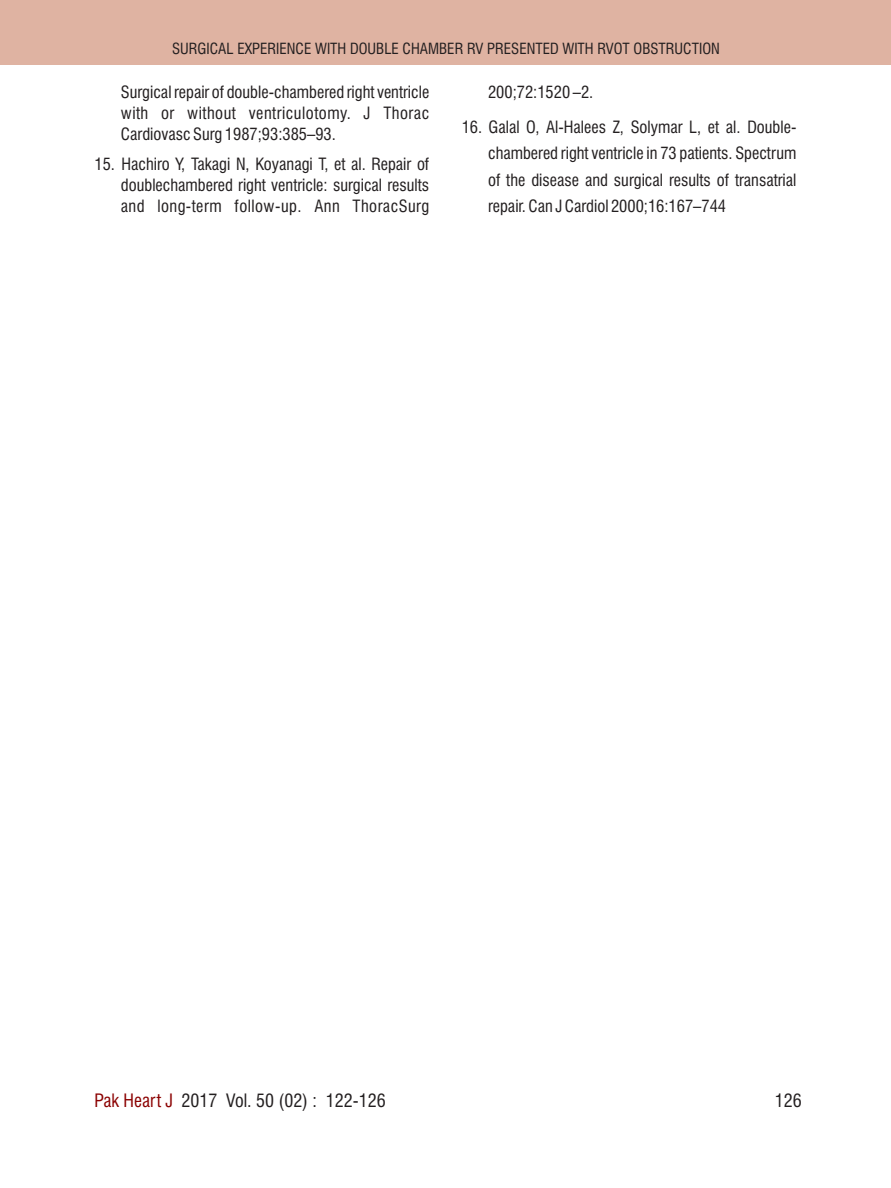
<style>
.page{position:relative;width:891px;height:1188px;background:#fff}
.page>*{position:absolute;margin:0;border:0;box-sizing:border-box;transform-origin:0 0}
.t1{font:condensed 18px "Swiss 721 BT";color:#231f20}
.t2{font:condensed 16.5px/21.1px "Swiss 721 BT";color:#231f20}
.t3{font:condensed 16.5px "Swiss 721 BT";letter-spacing:.03em;color:#231f20}
.t4{font:condensed 15px "Swiss 721 BT";color:#231f20}
.s1{color:#8b0202}
</style>
<div class="page">
<div style="left:0;top:0;width:891px;height:65px;background:#dfb3a2"></div>
<p class="t4" style="left:172px;top:42px;width:549px">SURGICAL EXPERIENCE WITH DOUBLE CHAMBER RV PRESENTED WITH RVOT OBSTRUCTION</p>
<p class="t2" style="left:121px;top:83px;width:310px">Surgical repair of double-chambered right ventricle</p>
<p class="t2" style="left:488px;top:83px;width:107px">200;72:1520 –2.</p>
<p class="t3" style="left:121px;top:106px;width:310px">with or without ventriculotomy. J Thorac</p>
<p class="t2" style="left:462px;top:118px;width:336px">16. Galal O, Al-Halees Z, Solymar L, et al. Double-</p>
<p class="t2" style="left:121px;top:125px;width:217px">Cardiovasc Surg 1987;93:385–93.</p>
<p class="t2" style="left:94px;top:155px;width:336px">15. Hachiro Y, Takagi N, Koyanagi T, et al. Repair of</p>
<p class="t2" style="left:121px;top:176px;width:310px">doublechambered right ventricle: surgical results and long-term follow-up. Ann ThoracSurg</p>
<p class="t2" style="left:488px;top:144px;width:310px">chambered right ventricle in 73 patients. Spectrum</p>
<p class="t2" style="left:488px;top:171px;width:310px">of the disease and surgical results of transatrial</p>
<p class="t2" style="left:488px;top:197px;width:240px">repair. Can J Cardiol 2000;16:167–744</p>
<p class="t1" style="left:94px;top:1094px;width:293px"><span class="s1">Pak Heart J</span> 2017 Vol. 50 (02) : 122-126</p>
<p class="t1" style="left:775px;top:1094px;width:28px">126</p>
</div>
